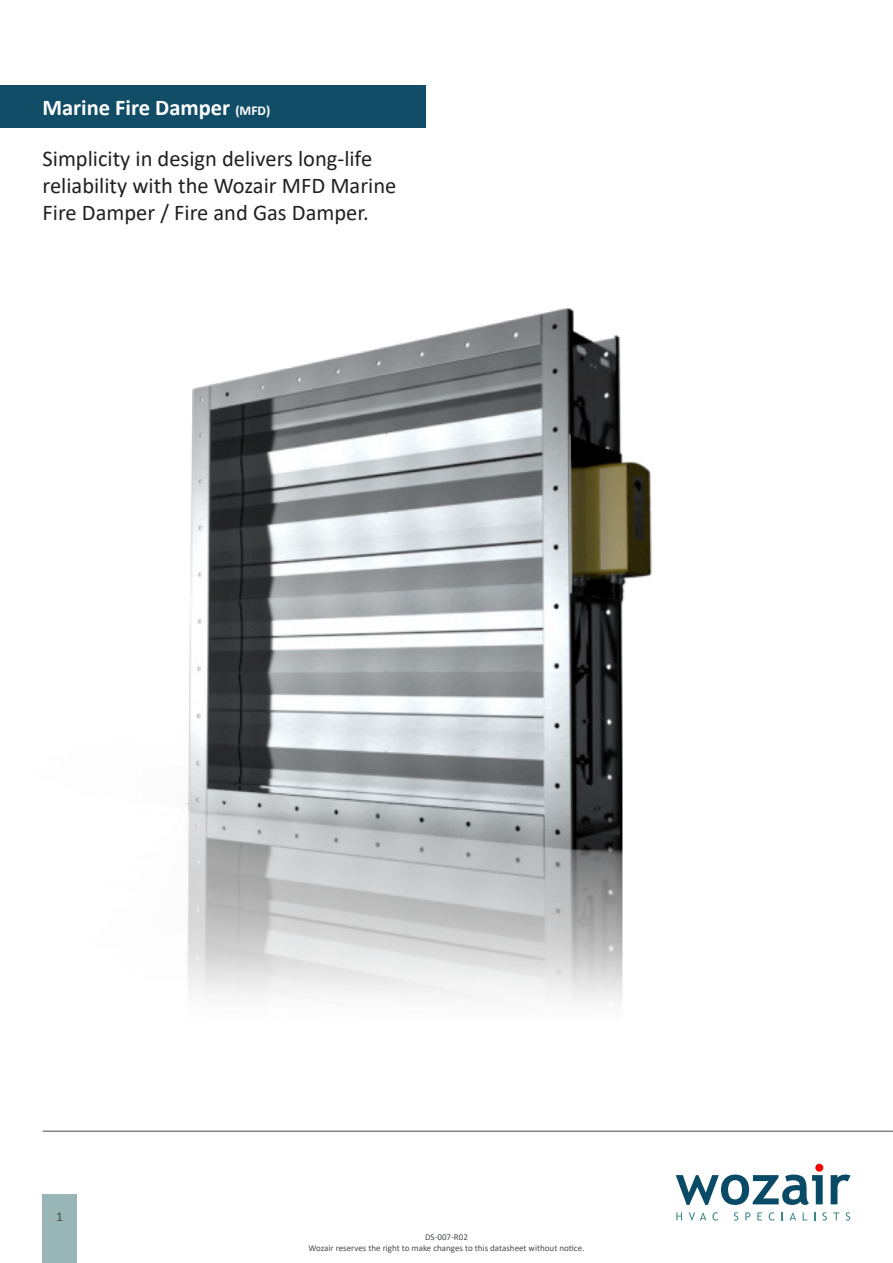
<style>
.page{position:relative;width:893px;height:1263px;background:#fff}
.page>*{position:absolute;margin:0;border:0;box-sizing:border-box;transform-origin:0 0}
.t1{font:22.5px/27px "Calibri";color:#231f20}
.t2{font:700 22.5px "Calibri";color:#fff}
.t3{font:13.5px "Calibri";color:#494c4d}
.t4{font:9px "Calibri";color:#494c4d}
.s1{font-size:13.5px}
</style>
<div class="page">
<hr style="left:43px;top:1131px;width:850px;height:1px;background:#494c4d">
<svg style="left:676px;top:1164px;width:147px;height:41px"></svg>
<svg style="left:831px;top:1174px;width:19px;height:30px"></svg>
<svg style="left:676px;top:1212px;width:6px;height:8px"></svg>
<svg style="left:689px;top:1212px;width:17px;height:8px"></svg>
<svg style="left:712px;top:1212px;width:6px;height:8px"></svg>
<svg style="left:734px;top:1212px;width:4px;height:8px"></svg>
<svg style="left:745px;top:1212px;width:5px;height:8px"></svg>
<svg style="left:757px;top:1212px;width:5px;height:8px"></svg>
<svg style="left:769px;top:1212px;width:5px;height:8px"></svg>
<svg style="left:789px;top:1212px;width:7px;height:8px"></svg>
<svg style="left:822px;top:1212px;width:5px;height:8px"></svg>
<svg style="left:833px;top:1212px;width:6px;height:8px"></svg>
<svg style="left:846px;top:1212px;width:4px;height:8px"></svg>
<div style="left:0;top:85px;width:425px;height:43px;background:#114d67"></div>
<img style="left:184px;top:308px;width:468px;height:695px">
<div style="left:43px;top:1195px;width:34px;height:68px;background:#99b6b7"></div>
<p class="t2" style="left:43px;top:91px;width:229px">Marine Fire Damper <span class="s1">(MFD)</span></p>
<p class="t1" style="left:43px;top:144px;width:331px">Simplicity in design delivers long-life</p>
<p class="t1" style="left:43px;top:171px;width:355px">reliability with the Wozair MFD Marine<br>Fire Damper / Fire and Gas Damper.</p>
<p class="t3" style="left:56px;top:1207px;width:8px">1</p>
<p class="t4" style="left:425px;top:1230px;width:44px">DS-007-R02</p>
<p class="t4" style="left:309px;top:1241px;width:277px">Wozair reserves the right to make changes to this datasheet without notice.</p>
</div>
